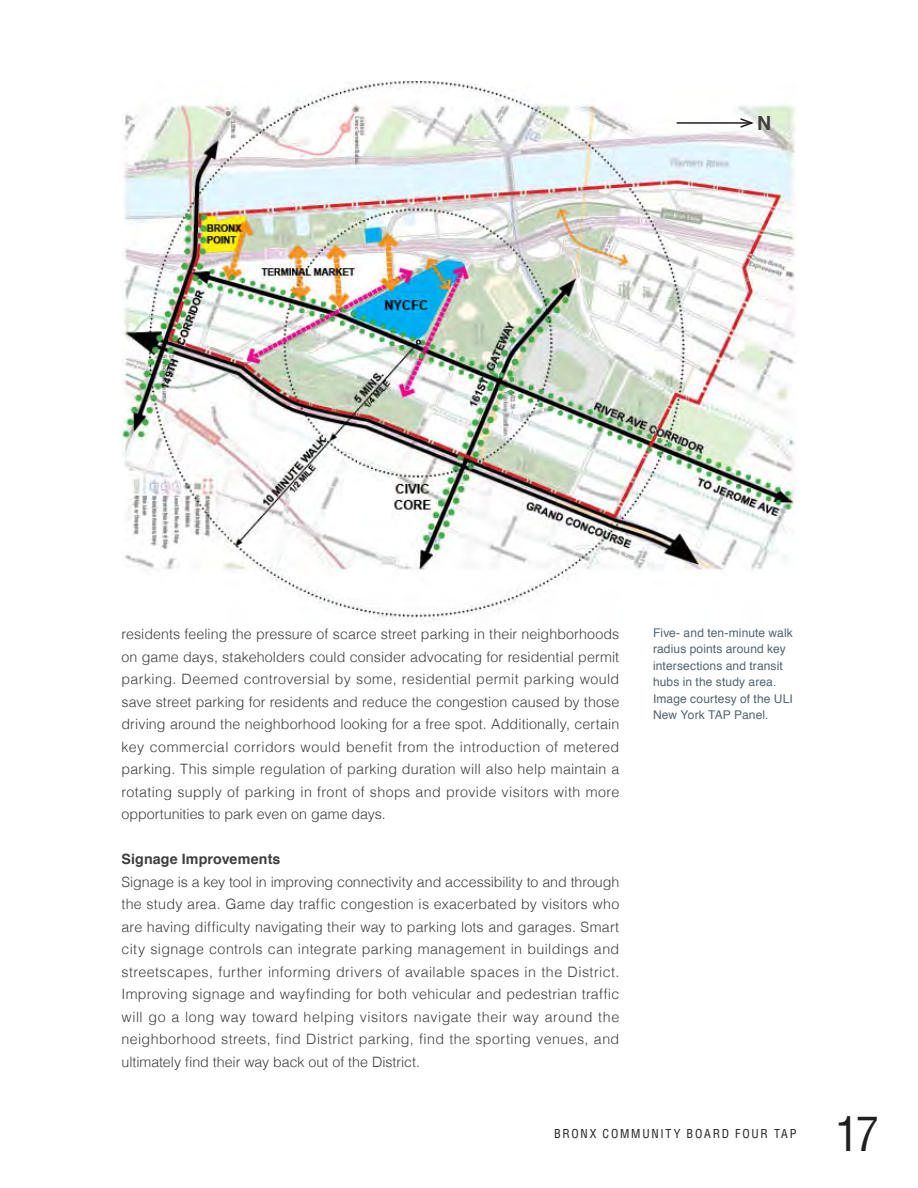
<style>
.page{position:relative;width:918px;height:1188px;background:#fff}
.page>*{position:absolute;margin:0;border:0;box-sizing:border-box;transform-origin:0 0}
.t1{font:condensed 46.5px "Helvetica LT Std";color:#231f20}
.Table_P{font:700 19.5px "Helvetica";color:#3e3e3f}
.t2{font:300 14.25px/22.5px "Helvetica";color:#3e3e3f;text-align:justify}
.t3{font:700 14.25px "Helvetica";letter-spacing:.01em;color:#3e3e3f}
.t4{font:12px/16.5px "Helvetica";letter-spacing:.01em;color:#53646f}
.t5{font:condensed 12px "Helvetica LT Std";letter-spacing:.15em;color:#231f20}
</style>
<div class="page">
<img style="left:121px;top:81px;width:675px;height:541px">
<hr style="left:677px;top:122px;width:75px;height:2px;background:#231f20">
<svg style="left:739px;top:117px;width:17px;height:12px"></svg>
<p class="Table_P" style="left:757px;top:108px;width:16px">N</p>
<p class="t2" style="left:122px;top:622px;width:499px">residents feeling the pressure of scarce street parking in their neighborhoods on game days, stakeholders could consider advocating for residential permit parking. Deemed controversial by some, residential permit parking would save street parking for residents and reduce the congestion caused by those driving around the neighborhood looking for a free spot. Additionally, certain key commercial corridors would benefit from the introduction of metered parking. This simple regulation of parking duration will also help maintain a rotating supply of parking in front of shops and provide visitors with more opportunities to park even on game days.</p>
<p class="t3" style="left:122px;top:847px;width:160px">Signage Improvements</p>
<p class="t2" style="left:122px;top:869px;width:499px">Signage is a key tool in improving connectivity and accessibility to and through the study area. Game day traffic congestion is exacerbated by visitors who are having difficulty navigating their way to parking lots and garages. Smart city signage controls can integrate parking management in buildings and streetscapes, further informing drivers of available spaces in the District.<br>Improving signage and wayfinding for both vehicular and pedestrian traffic will go a long way toward helping visitors navigate their way around the neighborhood streets, find District parking, find the sporting venues, and ultimately find their way back out of the District.</p>
<p class="t4" style="left:653px;top:625px;width:141px">Five- and ten-minute walk radius points around key intersections and transit hubs in the study area.<br>Image courtesy of the ULI<br>New York TAP Panel.</p>
<p class="t5" style="left:554px;top:1126px;width:244px">BRONX COMMUNITY BOARD FOUR TAP</p>
<h1 class="t1" style="left:836px;top:1105px;width:45px">17</h1>
</div>
